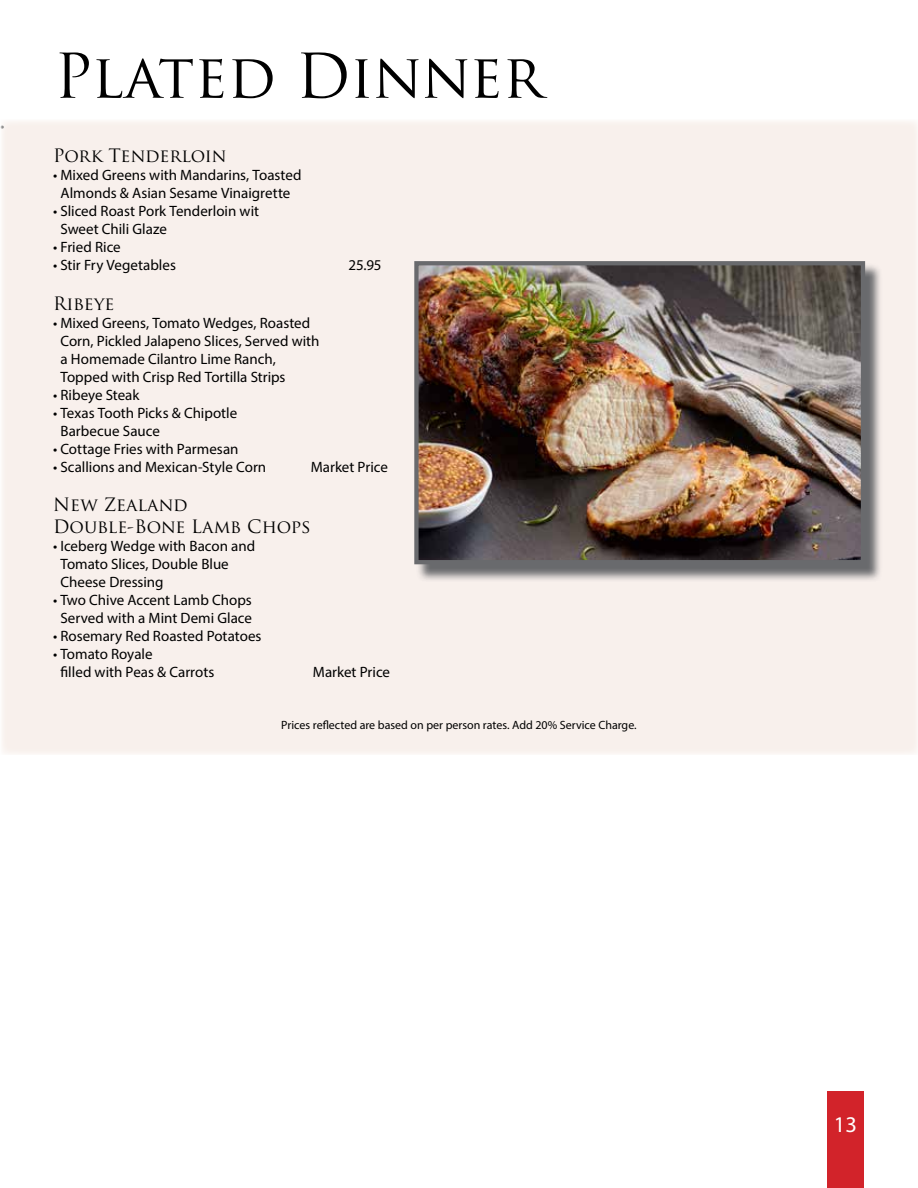
<style>
.page{position:relative;width:918px;height:1188px;background:#fff}
.page>*{position:absolute;margin:0;border:0;box-sizing:border-box;transform-origin:0 0}
.t1{font:60px "Trajan Pro";letter-spacing:-.015em;color:#000}
.t2{font:22.5px "Myriad Pro";color:#fff}
.t3{font:18px/21.6px "Trajan Pro";color:#000}
.t4{font:15px/18px "Myriad Variable Concept";color:#000}
.t5{font:15px "Myriad Pro";color:#000}
.t6{font:12px "Myriad Variable Concept";color:#000}
</style>
<div class="page">
<div style="left:827px;top:1092px;width:37px;height:96px;background:#d2232a"></div>
<div style="left:0;top:120px;width:918px;height:635px;background:#f7eee9"></div>
<svg style="left:416px;top:263px;width:464px;height:317px;background:#989696"></svg>
<img style="left:419px;top:266px;width:441px;height:293px">
<div style="left:414px;top:261px;width:451px;height:303px;border:4px solid #696a6d"></div>
<p class="t5" style="left:0;top:117px;width:6px">•</p>
<h1 class="t1" style="left:54px;top:38px;width:490px">Plated Dinner</h1>
<p class="t3" style="left:53px;top:145px;width:175px">Pork Tenderloin</p>
<p class="t4" style="left:53px;top:166px;width:250px;text-align:center">• Mixed Greens with Mandarins, Toasted<br>Almonds &amp; Asian Sesame Vinaigrette</p>
<p class="t4" style="left:61px;top:202px;width:200px;text-indent:-8px">• Sliced Roast Pork Tenderloin wit<br>Sweet Chili Glaze</p>
<p class="t4" style="left:53px;top:238px;width:69px">• Fried Rice</p>
<p class="t4" style="left:53px;top:256px;width:124px">• Stir Fry Vegetables</p>
<p class="t4" style="left:348px;top:256px;width:35px">25.95</p>
<p class="t3" style="left:53px;top:292px;width:63px">Ribeye</p>
<p class="t4" style="left:61px;top:314px;width:260px;text-indent:-8px">• Mixed Greens, Tomato Wedges, Roasted Corn, Pickled Jalapeno Slices, Served with a Homemade Cilantro Lime Ranch, Topped with Crisp Red Tortilla Strips</p>
<p class="t4" style="left:53px;top:386px;width:88px">• Ribeye Steak</p>
<p class="t4" style="left:61px;top:404px;width:178px;text-indent:-8px">• Texas Tooth Picks &amp; Chipotle<br>Barbecue Sauce</p>
<p class="t4" style="left:53px;top:440px;width:187px">• Cottage Fries with Parmesan</p>
<p class="t4" style="left:53px;top:458px;width:215px">• Scallions and Mexican-Style Corn</p>
<p class="t5" style="left:311px;top:458px;width:79px">Market Price</p>
<p class="t3" style="left:53px;top:494px;width:259px">New Zealand<br>Double-Bone Lamb Chops</p>
<p class="t4" style="left:61px;top:537px;width:196px;text-indent:-8px">• Iceberg Wedge with Bacon and<br>Tomato Slices, Double Blue<br>Cheese Dressing</p>
<p class="t4" style="left:53px;top:591px;width:200px;text-align:center">• Two Chive Accent Lamb Chops<br>Served with a Mint Demi Glace</p>
<p class="t4" style="left:53px;top:627px;width:210px">• Rosemary Red Roasted Potatoes</p>
<p class="t4" style="left:61px;top:645px;width:155px;text-indent:-8px">• Tomato Royale<br>filled with Peas &amp; Carrots</p>
<p class="t4" style="left:313px;top:663px;width:79px">Market Price</p>
<p class="t6" style="left:281px;top:718px;width:357px">Prices reflected are based on per person rates. Add 20% Service Charge.</p>
<h2 class="t2" style="left:834px;top:1110px;width:25px">13</h2>
</div>
